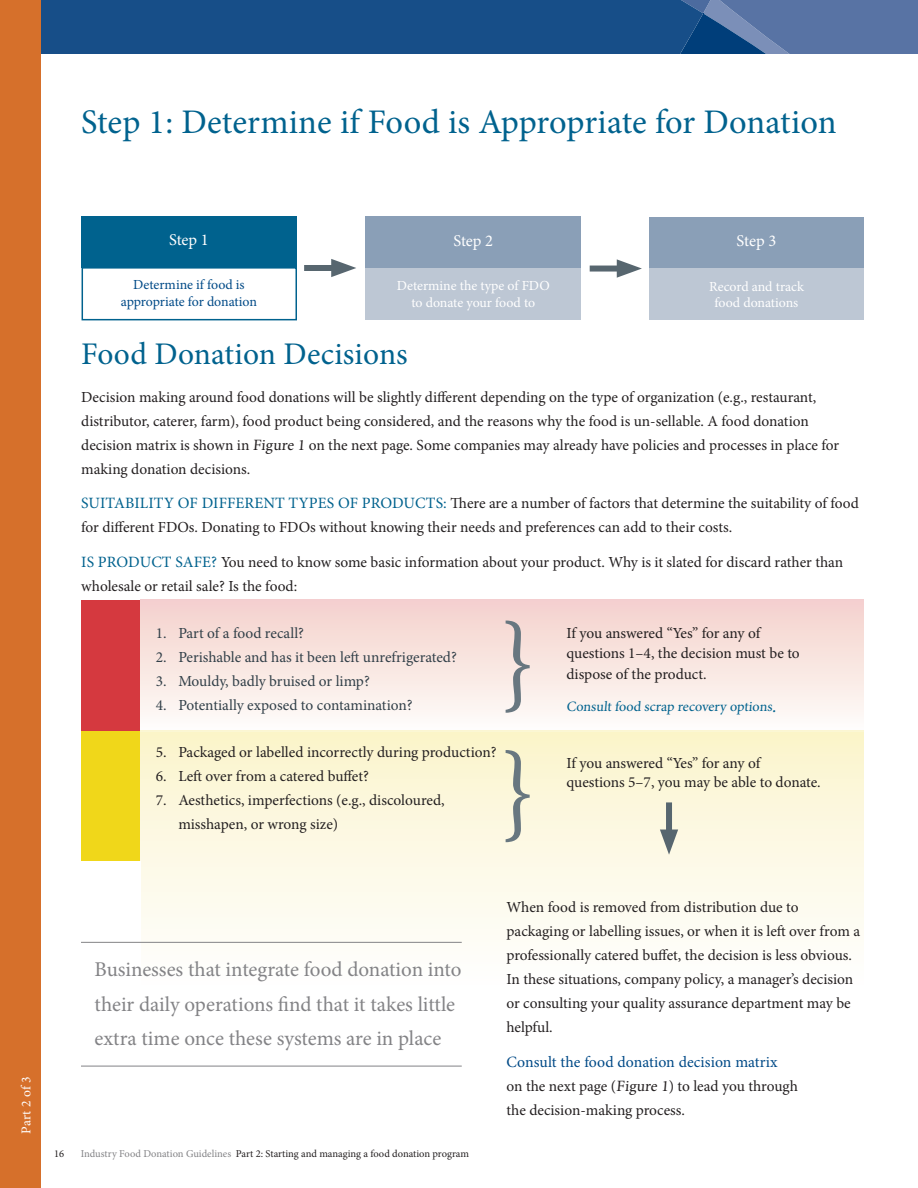
<style>
.page{position:relative;width:918px;height:1188px;background:#fff}
.page>*{position:absolute;margin:0;border:0;box-sizing:border-box;transform-origin:0 0}
.this_header{font:105px "Minion Pro";color:#687780}
.this_header-2{font:34.5px "Minion Pro";color:#00628e}
.this_sub_header{font:31.5px "Minion Pro";letter-spacing:.005em;color:#00628e}
.this_quote-WORDS{font:21px/34.5px "Minion Pro";color:#838386}
.this_box_copy{font:16.5px "Minion Pro";letter-spacing:-.005em;color:#fff}
.this_body_bold{font:15.75px "Minion Pro";letter-spacing:.005em;color:#004a87}
.this_body{font:15.3px/24px "Minion Pro";color:#231f20}
.this_body_bold-2{font:15.3px/24px "Minion Pro";letter-spacing:-.005em;color:#231f20}
.this_body-2{font:15.3px "Minion Pro";color:#313f48}
.this_header_3{font:14.25px "Minion Pro";color:#00628e}
.this_box_copy-2{font:13.8px/16.5px "Minion Pro";color:#fff;text-align:center}
.this_box_copy-3{font:13.8px/16.5px "Minion Pro";letter-spacing:-.005em;color:#004a87;text-align:center}
.this_body-3{font:13.5px "Minion Pro";letter-spacing:.01em;color:#fff}
.t1{font:10.5px "Minion Pro";letter-spacing:-.005em;color:#231f20}
.s1{font-size:15.75px}
.s2{font-size:15.75px;color:#00628e}
.s3{font-size:18px}
.s4{color:#838386}
</style>
<div class="page">
<svg style="left:40px;top:0;width:878px;height:54px;background:#25568e"></svg>
<div style="left:0;top:0;width:40px;height:1188px;background:#d6702b"></div>
<div style="left:365px;top:216px;width:216px;height:52px;background:#8a9fb7"></div>
<div style="left:365px;top:268px;width:216px;height:52px;background:#bdc7d4"></div>
<div style="left:304px;top:265px;width:38px;height:6px;background:#57666f"></div>
<svg style="left:331px;top:259px;width:25px;height:18px"></svg>
<div style="left:82px;top:216px;width:215px;height:52px;background:#00628e"></div>
<div style="left:650px;top:217px;width:214px;height:51px;background:#8a9fb7"></div>
<div style="left:82px;top:267px;width:215px;height:53px;border:2px solid #00628e"></div>
<div style="left:650px;top:268px;width:214px;height:52px;background:#bdc7d4"></div>
<div style="left:590px;top:266px;width:37px;height:6px;background:#57666f"></div>
<svg style="left:617px;top:259px;width:25px;height:19px"></svg>
<div style="left:140px;top:731px;width:724px;height:255px;background:linear-gradient(to bottom,#fbf4cc,#fefeff)"></div>
<div style="left:140px;top:600px;width:724px;height:131px;background:linear-gradient(to bottom,#f4d0cc,#fefdfa)"></div>
<div style="left:82px;top:600px;width:58px;height:131px;background:#d5393f"></div>
<div style="left:82px;top:731px;width:58px;height:130px;background:#f0d71a"></div>
<div style="left:666px;top:802px;width:6px;height:38px;background:#57666f"></div>
<svg style="left:660px;top:830px;width:18px;height:25px"></svg>
<hr style="left:81px;top:942px;width:381px;height:1px;background:#838386">
<hr style="left:81px;top:1066px;width:381px;height:1px;background:#838386">
<p class="this_header-2" style="left:81px;top:99px;width:757px">Step 1: Determine if Food is Appropriate for Donation</p>
<p class="this_body-3" style="left:17px;top:1134px;width:59px;rotate:-90deg">Part 2 of 3</p>
<p class="this_box_copy" style="left:169px;top:229px;width:41px">Step 1</p>
<p class="this_box_copy-3" style="left:121px;top:277px;width:138px">Determine if food is appropriate for donation</p>
<p class="this_box_copy" style="left:453px;top:230px;width:41px">Step 2</p>
<p class="this_box_copy-2" style="left:397px;top:278px;width:154px">Determine the type of FDO to donate your food to</p>
<p class="this_box_copy" style="left:737px;top:230px;width:41px">Step 3</p>
<p class="this_box_copy-2" style="left:709px;top:278px;width:96px">Record and track food donations</p>
<p class="this_sub_header" style="left:81px;top:333px;width:328px">Food Donation Decisions</p>
<p class="this_body" style="left:81px;top:385px;width:760px">Decision making around food donations will be slightly different depending on the type of organization (e.g., restaurant, distributor, caterer, farm), food product being considered, and the reasons why the food is un-sellable. A food donation decision matrix is shown in <span class="s1">Figure 1</span> on the next page. Some companies may already have policies and processes in place for making donation decisions.</p>
<p class="this_body_bold-2" style="left:81px;top:491px;width:779px"><span class="s2">SUITABILITY OF DIFFERENT TYPES OF PRODUCTS:</span> There are a number of factors that determine the suitability of food for different FDOs. Donating to FDOs without knowing their needs and preferences can add to their costs.</p>
<p class="this_body_bold-2" style="left:81px;top:550px;width:764px"><span class="s2">IS PRODUCT SAFE?</span> You need to know some basic information about your product. Why is it slated for discard rather than wholesale or retail sale? Is the food:</p>
<p class="this_body-2" style="left:156px;top:623px;width:150px">1. Part of a food recall?</p>
<p class="this_body-2" style="left:156px;top:647px;width:303px">2. Perishable and has it been left unrefrigerated?</p>
<p class="this_body-2" style="left:156px;top:671px;width:216px">3. Mouldy, badly bruised or limp?</p>
<p class="this_body-2" style="left:156px;top:695px;width:258px">4. Potentially exposed to contamination?</p>
<p class="this_body" style="left:156px;top:740px;width:342px">5. Packaged or labelled incorrectly during production?</p>
<p class="this_body" style="left:156px;top:764px;width:215px">6. Left over from a catered buffet?</p>
<p class="this_body" style="left:178px;top:788px;width:268px;text-indent:-22px">7. Aesthetics, imperfections (e.g., discoloured, misshapen, or wrong size)</p>
<p class="this_header" style="left:500px;top:591px;width:38px">}</p>
<p class="this_body" style="left:567px;top:624px;width:235px;line-height:19.5px">If you answered “Yes” for any of questions 1–4, the decision must be to</p>
<p class="this_body" style="left:567px;top:662px;width:142px">dispose of the product.</p>
<p class="this_header_3" style="left:567px;top:697px;width:213px">Consult food scrap recovery options<span class="s3">.</span></p>
<p class="this_header" style="left:500px;top:721px;width:38px">}</p>
<p class="this_body" style="left:567px;top:753px;width:256px;line-height:19.5px">If you answered “Yes” for any of questions 5–7, you may be able to donate.</p>
<p class="this_quote-WORDS" style="left:94px;top:953px;width:369px">Businesses that integrate food donation into their daily operations find that it takes little extra time once these systems are in place</p>
<p class="t1" style="left:54px;top:1146px;width:12px">16</p>
<p class="t1" style="left:81px;top:1146px;width:390px"><span class="s4">Industry Food Donation Guidelines</span> Part 2: Starting and managing a food donation program</p>
<p class="this_body" style="left:507px;top:895px;width:355px">When food is removed from distribution due to packaging or labelling issues, or when it is left over from a professionally catered buffet, the decision is less obvious.<br>In these situations, company policy, a manager’s decision or consulting your quality assurance department may be helpful.</p>
<p class="this_body_bold" style="left:507px;top:1051px;width:273px">Consult the food donation decision matrix</p>
<p class="this_body" style="left:507px;top:1074px;width:293px">on the next page (<span class="s1">Figure 1</span>) to lead you through the decision-making process.</p>
</div>
